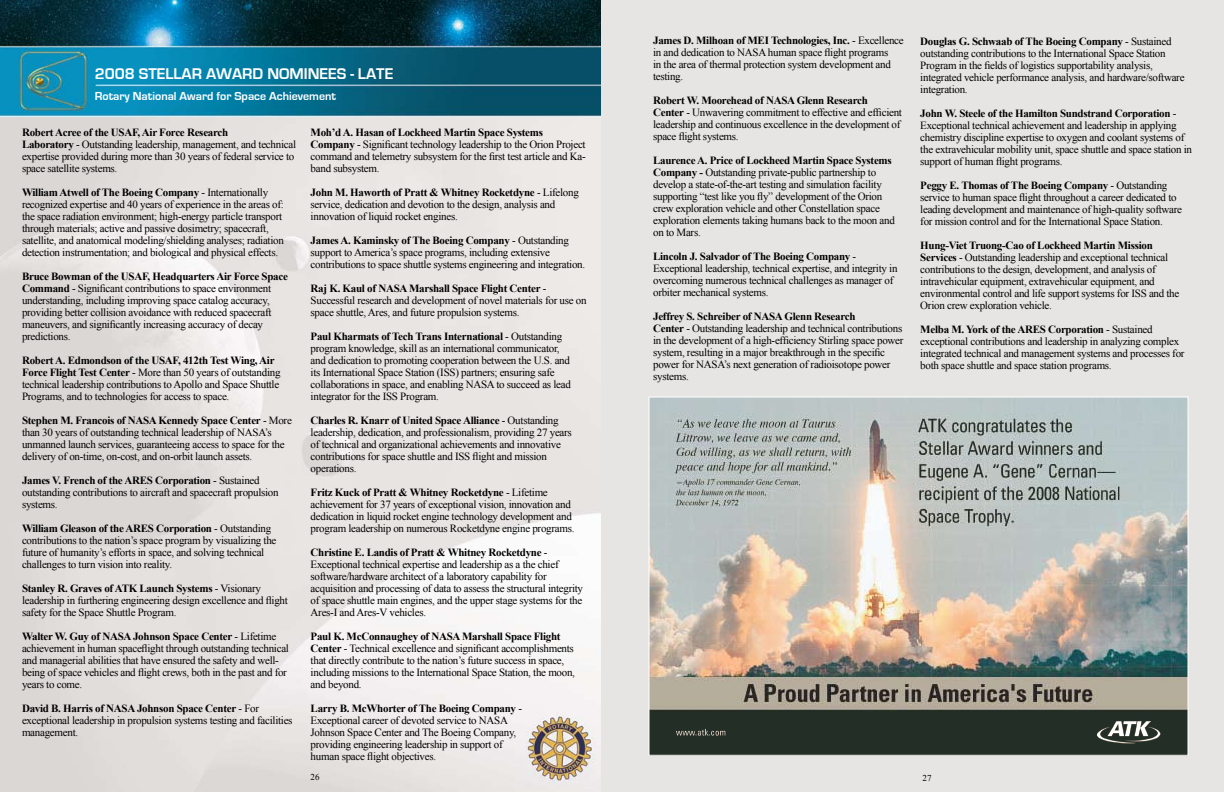
<style>
.page{position:relative;width:1224px;height:792px;background:#fff}
.page>*{position:absolute;margin:0;border:0;box-sizing:border-box;transform-origin:0 0}
.t1{font:700 16px "Eurostile";color:#fff}
.t2{font:700 12px "Eurostile";color:#fff}
.t3{font:11px/12px "Times New Roman";letter-spacing:-.025em;color:#000}
.t4{font:9px "Times New Roman";color:#000}
.s1{font-weight:700}
</style>
<div class="page">
<img style="left:0;top:0;width:602px;height:792px">
<div style="left:602px;top:0;width:622px;height:792px;background:#e6e5e3"></div>
<img style="left:651px;top:399px;width:535px;height:355px">
<h1 class="t1" style="left:95px;top:65px;width:300px">2008 STELLAR AWARD NOMINEES - LATE</h1>
<p class="t2" style="left:95px;top:89px;width:243px">Rotary National Award for Space Achievement</p>
<p class="t3" style="left:22px;top:126px;width:276px"><span class="s1">Robert Acree of the USAF, Air Force Research<br>Laboratory</span> - Outstanding leadership, management, and technical expertise provided during more than 30 years of federal service to space satellite systems.</p>
<p class="t3" style="left:22px;top:186px;width:263px"><span class="s1">William Atwell of The Boeing Company</span> - Internationally recognized expertise and 40 years of experience in the areas of: the space radiation environment; high-energy particle transport through materials; active and passive dosimetry; spacecraft, satellite, and anatomical modeling/shielding analyses; radiation detection instrumentation; and biological and physical effects.</p>
<p class="t3" style="left:22px;top:270px;width:268px"><span class="s1">Bruce Bowman of the USAF, Headquarters Air Force Space Command</span> - Significant contributions to space environment understanding, including improving space catalog accuracy, providing better collision avoidance with reduced spacecraft maneuvers, and significantly increasing accuracy of decay predictions.</p>
<p class="t3" style="left:22px;top:354px;width:260px"><span class="s1">Robert A. Edmondson of the USAF, 412th Test Wing, Air Force Flight Test Center</span> - More than 50 years of outstanding technical leadership contributions to Apollo and Space Shuttle Programs, and to technologies for access to space.</p>
<p class="t3" style="left:22px;top:414px;width:271px"><span class="s1">Stephen M. Francois of NASA Kennedy Space Center</span> - More than 30 years of outstanding technical leadership of NASA’s unmanned launch services, guaranteeing access to space for the delivery of on-time, on-cost, and on-orbit launch assets.</p>
<p class="t3" style="left:22px;top:474px;width:258px"><span class="s1">James V. French of the ARES Corporation</span> - Sustained outstanding contributions to aircraft and spacecraft propulsion systems.</p>
<p class="t3" style="left:22px;top:522px;width:256px"><span class="s1">William Gleason of the ARES Corporation</span> - Outstanding contributions to the nation’s space program by visualizing the future of humanity’s efforts in space, and solving technical challenges to turn vision into reality.</p>
<p class="t3" style="left:22px;top:582px;width:267px"><span class="s1">Stanley R. Graves of ATK Launch Systems</span> - Visionary leadership in furthering engineering design excellence and flight safety for the Space Shuttle Program.</p>
<p class="t3" style="left:22px;top:630px;width:269px"><span class="s1">Walter W. Guy of NASA Johnson Space Center</span> - Lifetime achievement in human spaceflight through outstanding technical and managerial abilities that have ensured the safety and well&shy;being of space vehicles and flight crews, both in the past and for years to come.</p>
<p class="t3" style="left:22px;top:702px;width:272px"><span class="s1">David B. Harris of NASA Johnson Space Center</span> - For exceptional leadership in propulsion systems testing and facilities management.</p>
<p class="t3" style="left:311px;top:126px;width:277px"><span class="s1">Moh’d A. Hasan of Lockheed Martin Space Systems Company</span> - Significant technology leadership to the Orion Project command and telemetry subsystem for the first test article and Ka&shy;band subsystem.</p>
<p class="t3" style="left:311px;top:186px;width:270px"><span class="s1">John M. Haworth of Pratt &amp; Whitney Rocketdyne</span> - Lifelong service, dedication and devotion to the design, analysis and innovation of liquid rocket engines.</p>
<p class="t3" style="left:311px;top:234px;width:276px"><span class="s1">James A. Kaminsky of The Boeing Company</span> - Outstanding support to America’s space programs, including extensive contributions to space shuttle systems engineering and integration.</p>
<p class="t3" style="left:311px;top:282px;width:277px"><span class="s1">Raj K. Kaul of NASA Marshall Space Flight Center</span> -<br>Successful research and development of novel materials for use on space shuttle, Ares, and future propulsion systems.</p>
<p class="t3" style="left:311px;top:330px;width:262px"><span class="s1">Paul Kharmats of Tech Trans International</span> - Outstanding program knowledge, skill as an international communicator, and dedication to promoting cooperation between the U.S. and its International Space Station (ISS) partners; ensuring safe collaborations in space, and enabling NASA to succeed as lead integrator for the ISS Program.</p>
<p class="t3" style="left:311px;top:414px;width:263px"><span class="s1">Charles R. Knarr of United Space Alliance</span> - Outstanding leadership, dedication, and professionalism, providing 27 years of technical and organizational achievements and innovative contributions for space shuttle and ISS flight and mission operations.</p>
<p class="t3" style="left:311px;top:486px;width:265px"><span class="s1">Fritz Kuck of Pratt &amp; Whitney Rocketdyne</span> - Lifetime achievement for 37 years of exceptional vision, innovation and dedication in liquid rocket engine technology development and program leadership on numerous Rocketdyne engine programs.</p>
<p class="t3" style="left:311px;top:546px;width:274px"><span class="s1">Christine E. Landis of Pratt &amp; Whitney Rocketdyne</span> - Exceptional technical expertise and leadership as a the chief software/hardware architect of a laboratory capability for acquisition and processing of data to assess the structural integrity of space shuttle main engines, and the upper stage systems for the Ares-I and Ares-V vehicles.</p>
<p class="t3" style="left:311px;top:630px;width:266px"><span class="s1">Paul K. McConnaughey of NASA Marshall Space Flight Center</span> - Technical excellence and significant accomplishments that directly contribute to the nation’s future success in space, including missions to the International Space Station, the moon, and beyond.</p>
<p class="t3" style="left:311px;top:702px;width:213px"><span class="s1">Larry B. McWhorter of The Boeing Company</span> - Exceptional career of devoted service to NASA Johnson Space Center and The Boeing Company, providing engineering leadership in support of human space flight objectives.</p>
<p class="t4" style="left:310px;top:771px;width:10px">26</p>
<p class="t3" style="left:653px;top:34px;width:252px"><span class="s1">James D. Milhoan of MEI Technologies, Inc.</span> - Excellence in and dedication to NASA human space flight programs<br>in the area of thermal protection system development and testing.</p>
<p class="t3" style="left:653px;top:94px;width:250px"><span class="s1">Robert W. Moorehead of NASA Glenn Research<br>Center</span> - Unwavering commitment to effective and efficient leadership and continuous excellence in the development of space flight systems.</p>
<p class="t3" style="left:653px;top:154px;width:243px"><span class="s1">Laurence A. Price of Lockheed Martin Space Systems Company -</span> Outstanding private-public partnership to develop a state-of-the-art testing and simulation facility supporting “test like you fly” development of the Orion crew exploration vehicle and other Constellation space exploration elements taking humans back to the moon and on to Mars.</p>
<p class="t3" style="left:653px;top:250px;width:246px"><span class="s1">Lincoln J. Salvador of The Boeing Company</span> - Exceptional leadership, technical expertise, and integrity in overcoming numerous technical challenges as manager of orbiter mechanical systems.</p>
<p class="t3" style="left:653px;top:310px;width:252px"><span class="s1">Jeffrey S. Schreiber of NASA Glenn Research<br>Center</span> - Outstanding leadership and technical contributions in the development of a high-efficiency Stirling space power system, resulting in a major breakthrough in the specific power for NASA’s next generation of radioisotope power systems.</p>
<p class="t3" style="left:920px;top:35px;width:266px"><span class="s1">Douglas G. Schwaab of The Boeing Company</span> - Sustained outstanding contributions to the International Space Station Program in the fields of logistics supportability analysis, integrated vehicle performance analysis, and hardware/software integration.</p>
<p class="t3" style="left:920px;top:107px;width:273px"><span class="s1">John W. Steele of the Hamilton Sundstrand Corporation</span> - Exceptional technical achievement and leadership in applying chemistry discipline expertise to oxygen and coolant systems of the extravehicular mobility unit, space shuttle and space station in support of human flight programs.</p>
<p class="t3" style="left:920px;top:179px;width:263px"><span class="s1">Peggy E. Thomas of The Boeing Company</span> - Outstanding service to human space flight throughout a career dedicated to leading development and maintenance of high-quality software for mission control and for the International Space Station.</p>
<p class="t3" style="left:920px;top:239px;width:261px"><span class="s1">Hung-Viet Truong-Cao of Lockheed Martin Mission Services</span> - Outstanding leadership and exceptional technical contributions to the design, development, and analysis of intravehicular equipment, extravehicular equipment, and environmental control and life support systems for ISS and the Orion crew exploration vehicle.</p>
<p class="t3" style="left:920px;top:323px;width:266px"><span class="s1">Melba M. York of the ARES Corporation</span> - Sustained exceptional contributions and leadership in analyzing complex integrated technical and management systems and processes for both space shuttle and space station programs.</p>
<p class="t4" style="left:922px;top:771px;width:10px">27</p>
</div>
